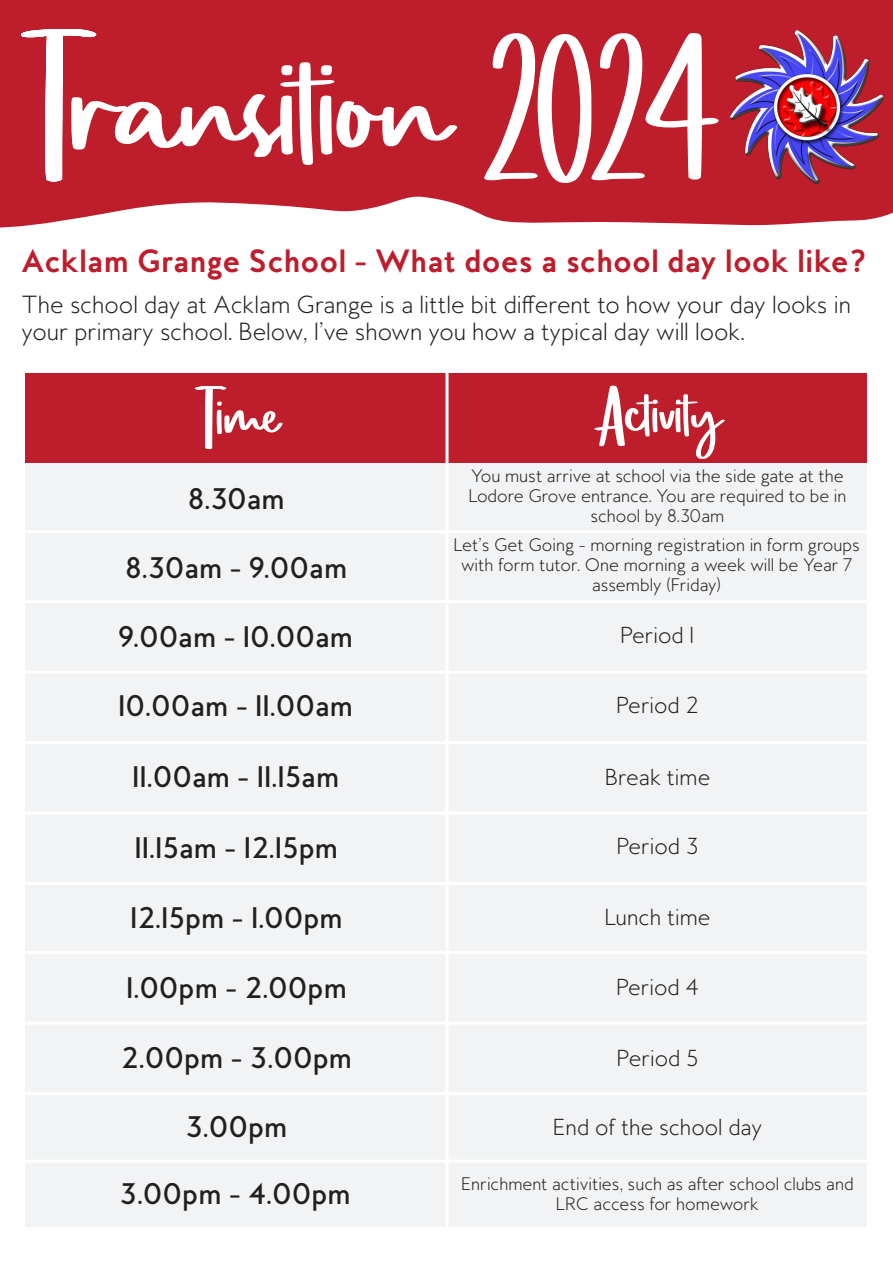
<style>
.page{position:relative;width:893px;height:1263px;background:#fff}
.page>*{position:absolute;margin:0;border:0;box-sizing:border-box;transform-origin:0 0}
.t1{font:85.5px "Spicy Garlic Demo";color:#fff}
.t2{font:700 29.25px "MB Empire";color:#be1d2c}
.t3{font:500 27px "MB Empire";color:#231f20}
.t4{font:300 22.5px/27px "MB Empire";color:#231f20}
.t5{font:300 21px "MB Empire";color:#231f20}
.t6{font:300 16.5px/19.8px "MB Empire";color:#231f20;text-align:center}
</style>
<div class="page">
<svg style="left:0;top:0;width:893px;height:228px;background:#c73e4b"></svg>
<svg style="left:21px;top:29px;width:436px;height:152px"></svg>
<div style="left:26px;top:374px;width:841px;height:90px;background:#be1d2c"></div>
<div style="left:26px;top:464px;width:841px;height:763px;background:#f2f3f4"></div>
<hr style="left:18px;top:530px;width:872px;height:3px;background:#fff">
<hr style="left:10px;top:600px;width:872px;height:3px;background:#fff">
<hr style="left:16px;top:671px;width:872px;height:3px;background:#fff">
<hr style="left:16px;top:741px;width:872px;height:3px;background:#fff">
<hr style="left:18px;top:812px;width:872px;height:3px;background:#fff">
<hr style="left:0;top:882px;width:870px;height:3px;background:#fff">
<hr style="left:6px;top:951px;width:872px;height:3px;background:#fff">
<hr style="left:6px;top:1022px;width:872px;height:3px;background:#fff">
<hr style="left:21px;top:1092px;width:872px;height:3px;background:#fff">
<hr style="left:446px;top:366px;width:2px;height:897px;background:#fff">
<hr style="left:6px;top:1160px;width:872px;height:3px;background:#fff">
<img style="left:730px;top:30px;width:154px;height:153px">
<svg style="left:484px;top:33px;width:235px;height:150px"></svg>
<h2 class="t2" style="left:21px;top:242px;width:848px">Acklam Grange School - What does a school day look like?</h2>
<h3 class="t4" style="left:22px;top:291px;width:831px">The school day at Acklam Grange is a little bit different to how your day looks in your primary school. Below, I’ve shown you how a typical day will look.</h3>
<h1 class="t1" style="left:195px;top:379px;width:84px">Time</h1>
<h1 class="t1" style="left:594px;top:377px;width:127px">Activity</h1>
<h3 class="t3" style="left:188px;top:482px;width:99px">8.30am</h3>
<p class="t6" style="left:468px;top:466px;width:380px">You must arrive at school via the side gate at the<br>Lodore Grove entrance. You are required to be in school by 8.30am</p>
<p class="t6" style="left:454px;top:535px;width:408px">Let’s Get Going - morning registration in form groups with form tutor. One morning a week will be Year 7 assembly (Friday)</p>
<p class="t5" style="left:620px;top:621px;width:76px">Period 1</p>
<h3 class="t3" style="left:125px;top:550px;width:224px">8.30am - 9.00am</h3>
<h3 class="t3" style="left:118px;top:619px;width:237px">9.00am - 10.00am</h3>
<h3 class="t3" style="left:118px;top:688px;width:236px">10.00am - 11.00am</h3>
<p class="t5" style="left:616px;top:692px;width:84px">Period 2</p>
<h3 class="t3" style="left:132px;top:759px;width:209px">11.00am - 11.15am</h3>
<p class="t5" style="left:605px;top:764px;width:107px">Break time</p>
<h3 class="t3" style="left:135px;top:830px;width:205px">11.15am - 12.15pm</h3>
<p class="t5" style="left:616px;top:833px;width:84px">Period 3</p>
<h3 class="t3" style="left:130px;top:901px;width:214px">12.15pm - 1.00pm</h3>
<p class="t5" style="left:605px;top:903px;width:107px">Lunch time</p>
<h3 class="t3" style="left:126px;top:970px;width:222px">1.00pm - 2.00pm</h3>
<p class="t5" style="left:616px;top:974px;width:84px">Period 4</p>
<h3 class="t3" style="left:121px;top:1041px;width:233px">2.00pm - 3.00pm</h3>
<p class="t5" style="left:617px;top:1044px;width:83px">Period 5</p>
<h3 class="t3" style="left:185px;top:1110px;width:104px">3.00pm</h3>
<h3 class="t3" style="left:119px;top:1176px;width:233px">3.00pm - 4.00pm</h3>
<p class="t5" style="left:553px;top:1113px;width:211px">End of the school day</p>
<p class="t6" style="left:461px;top:1174px;width:394px">Enrichment activities, such as after school clubs and<br>LRC access for homework</p>
</div>
